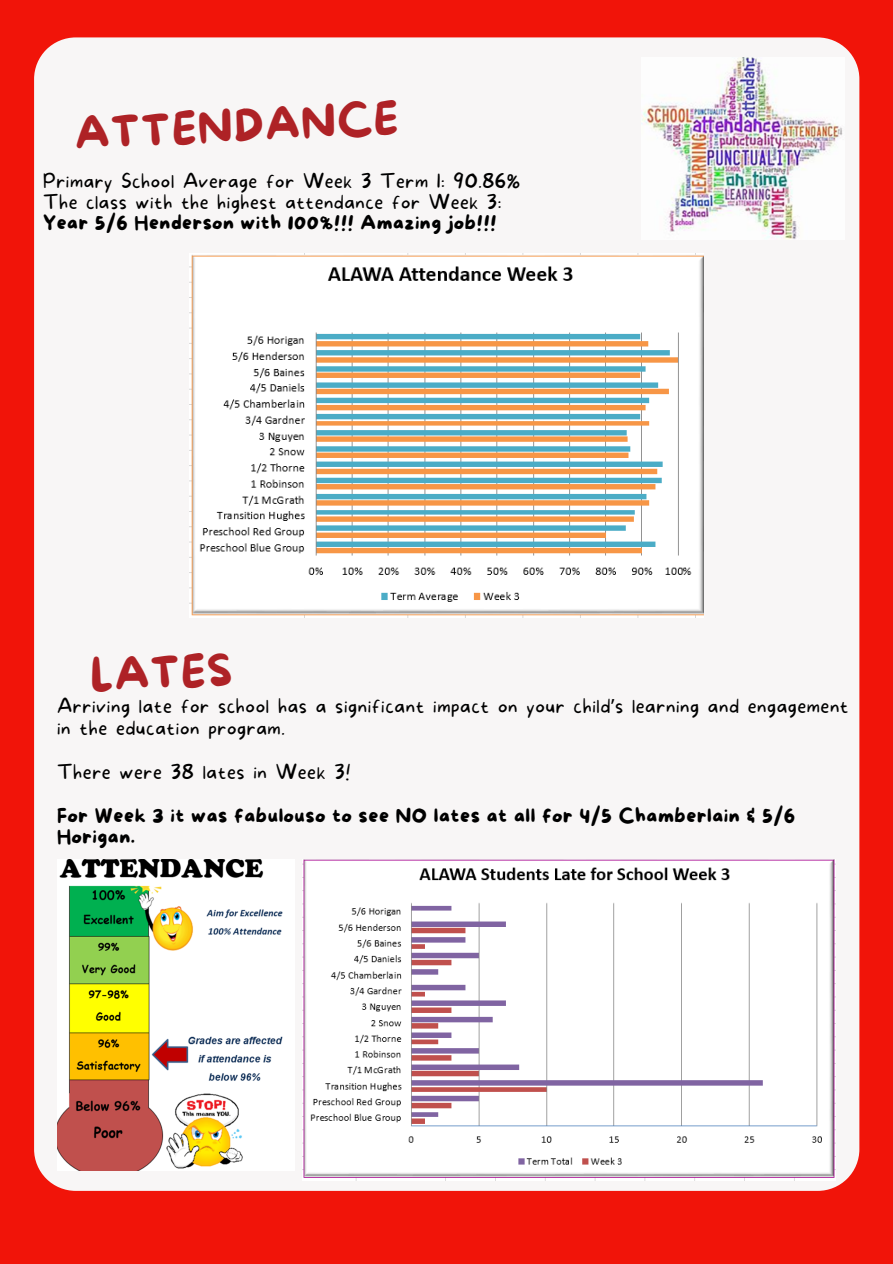
<style>
.page{position:relative;width:893px;height:1264px;background:#fff}
.page>*{position:absolute;margin:0;border:0;box-sizing:border-box;transform-origin:0 0}
.t1{font:43.5px "More Sugar";color:#ae2226}
.t2{font:100 19.5px/22.5px "More Sugar";letter-spacing:.03em;color:#000}
.t3{font:19.5px/21.3px "More Sugar";letter-spacing:.03em;color:#000}
.t4{font:100 19.35px/21.3px "More Sugar";letter-spacing:.03em;color:#000}
.t5{font:19.35px "More Sugar";letter-spacing:.03em;color:#000}
.s1{font-family:"Noto Sans";font-weight:400}
</style>
<div class="page">
<div style="left:0;top:0;width:892px;height:1263px;background:#f11409"></div>
<div style="left:34px;top:37px;width:825px;height:1153px;background:#f8f6f6"></div>
<img style="left:57px;top:859px;width:237px;height:310px">
<img style="left:641px;top:57px;width:203px;height:183px">
<img style="left:302px;top:859px;width:533px;height:321px">
<img style="left:190px;top:254px;width:513px;height:363px">
<h1 class="t1" style="left:73px;top:97px;width:267px;rotate:-3deg">CAFE NEWS</h1>
<p class="t4" style="left:43px;top:171px;width:478px">Primary School Average for Week 3 Term 1: 90.86%<br>The class with the highest attendance for Week 3:</p>
<p class="t5" style="left:43px;top:212px;width:455px">Year 5/6 Henderson with 100%!!! Amazing job!!!</p>
<h1 class="t1" style="left:73px;top:111px;width:325px;rotate:-3deg">ATTENDANCE</h1>
<h1 class="t1" style="left:89px;top:652px;width:143px;rotate:-3deg">LATES</h1>
<p class="t2" style="left:57px;top:695px;width:792px">Arriving late for school has a significant impact on your child<span class="s1">’</span>s learning and engagement in the education program.</p>
<p class="t2" style="left:57px;top:761px;width:295px">There were 38 lates in Week 3!</p>
<p class="t3" style="left:57px;top:806px;width:739px">For Week 3 it was fabulouso to see NO lates at all for 4/5 Chamberlain &amp; 5/6<br>Horigan.</p>
</div>
